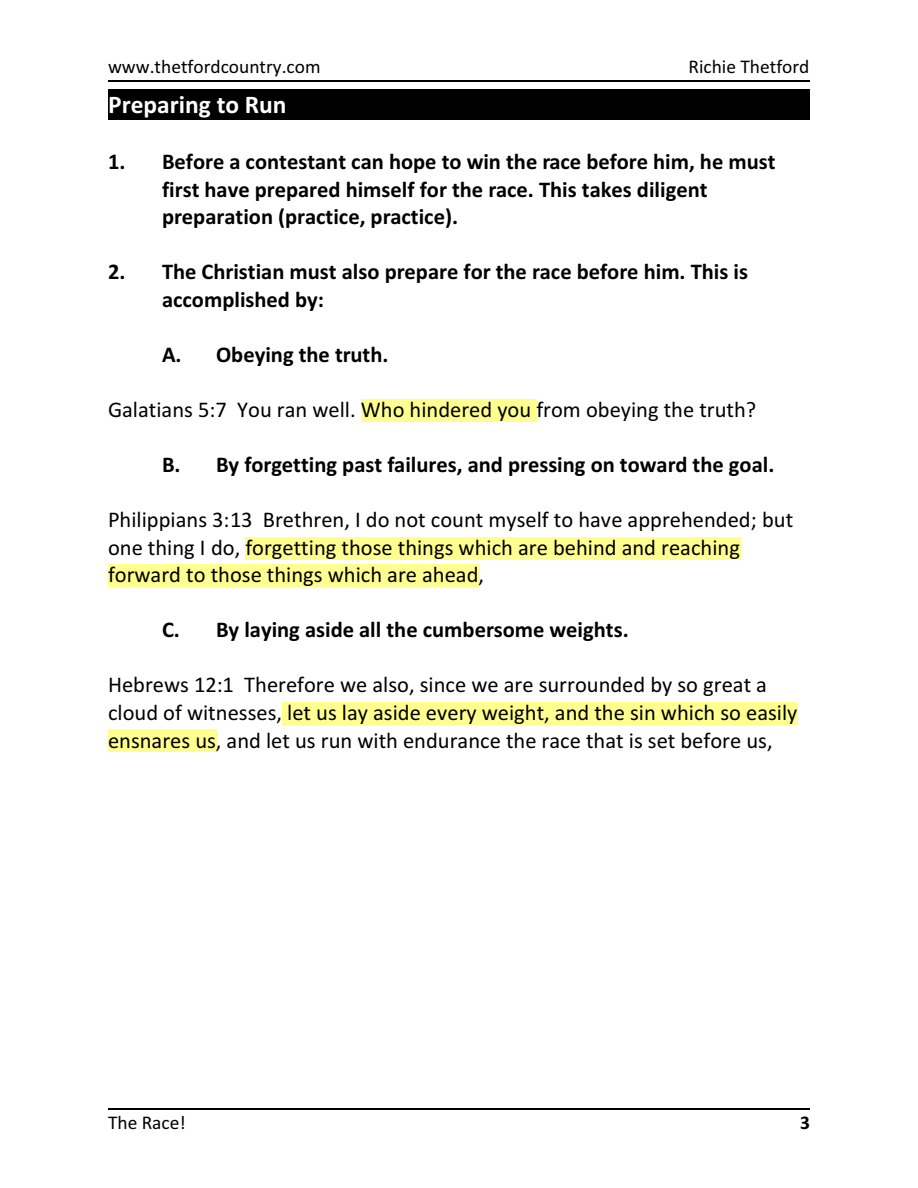
<style>
.page{position:relative;width:918px;height:1188px;background:#fff}
.page>*{position:absolute;margin:0;border:0;box-sizing:border-box;transform-origin:0 0}
.t1{font:700 25.5px "Calibri";color:#fff}
.t2{font:22.5px/27.6px "Calibri";color:#000}
.t3{font:700 22.5px/27.6px "Calibri";color:#000}
.t4{font:19.5px "Calibri";color:#000}
.t5{font:700 19.5px "Calibri";color:#000}
</style>
<div class="page">
<hr style="left:109px;top:80px;width:701px;height:2px;background:#000">
<div style="left:108px;top:89px;width:702px;height:31px;background:#000"></div>
<div style="left:361px;top:399px;width:176px;height:23px;background:#ffff8f"></div>
<div style="left:245px;top:537px;width:496px;height:22px;background:#ffff8f"></div>
<div style="left:108px;top:564px;width:371px;height:23px;background:#ffff8f"></div>
<div style="left:282px;top:702px;width:516px;height:22px;background:#ffff8f"></div>
<div style="left:108px;top:730px;width:108px;height:22px;background:#ffff8f"></div>
<hr style="left:108px;top:1109px;width:702px;height:1px;background:#000">
<p class="t4" style="left:108px;top:58px;width:214px">www.thetfordcountry.com</p>
<p class="t4" style="left:688px;top:58px;width:123px">Richie Thetford</p>
<p class="t1" style="left:108px;top:94px;width:180px">Preparing to Run</p>
<p class="t3" style="left:162px;top:150px;width:615px;text-indent:-54px">1. Before a contestant can hope to win the race before him, he must first have prepared himself for the race. This takes diligent preparation (practice, practice).</p>
<p class="t3" style="left:162px;top:260px;width:588px;text-indent:-54px">2. The Christian must also prepare for the race before him. This is accomplished by:</p>
<p class="t3" style="left:162px;top:343px;width:228px">A. Obeying the truth.</p>
<p class="t2" style="left:108px;top:398px;width:650px">Galatians 5:7 You ran well. Who hindered you from obeying the truth?</p>
<p class="t3" style="left:162px;top:453px;width:614px">B. By forgetting past failures, and pressing on toward the goal.</p>
<p class="t2" style="left:108px;top:508px;width:687px">Philippians 3:13 Brethren, I do not count myself to have apprehended; but one thing I do, forgetting those things which are behind and reaching forward to those things which are ahead,</p>
<p class="t3" style="left:162px;top:618px;width:468px">C. By laying aside all the cumbersome weights.</p>
<p class="t2" style="left:108px;top:673px;width:691px">Hebrews 12:1 Therefore we also, since we are surrounded by so great a cloud of witnesses, let us lay aside every weight, and the sin which so easily ensnares us, and let us run with endurance the race that is set before us,</p>
<p class="t4" style="left:108px;top:1114px;width:79px">The Race!</p>
<p class="t5" style="left:800px;top:1114px;width:11px">3</p>
</div>
